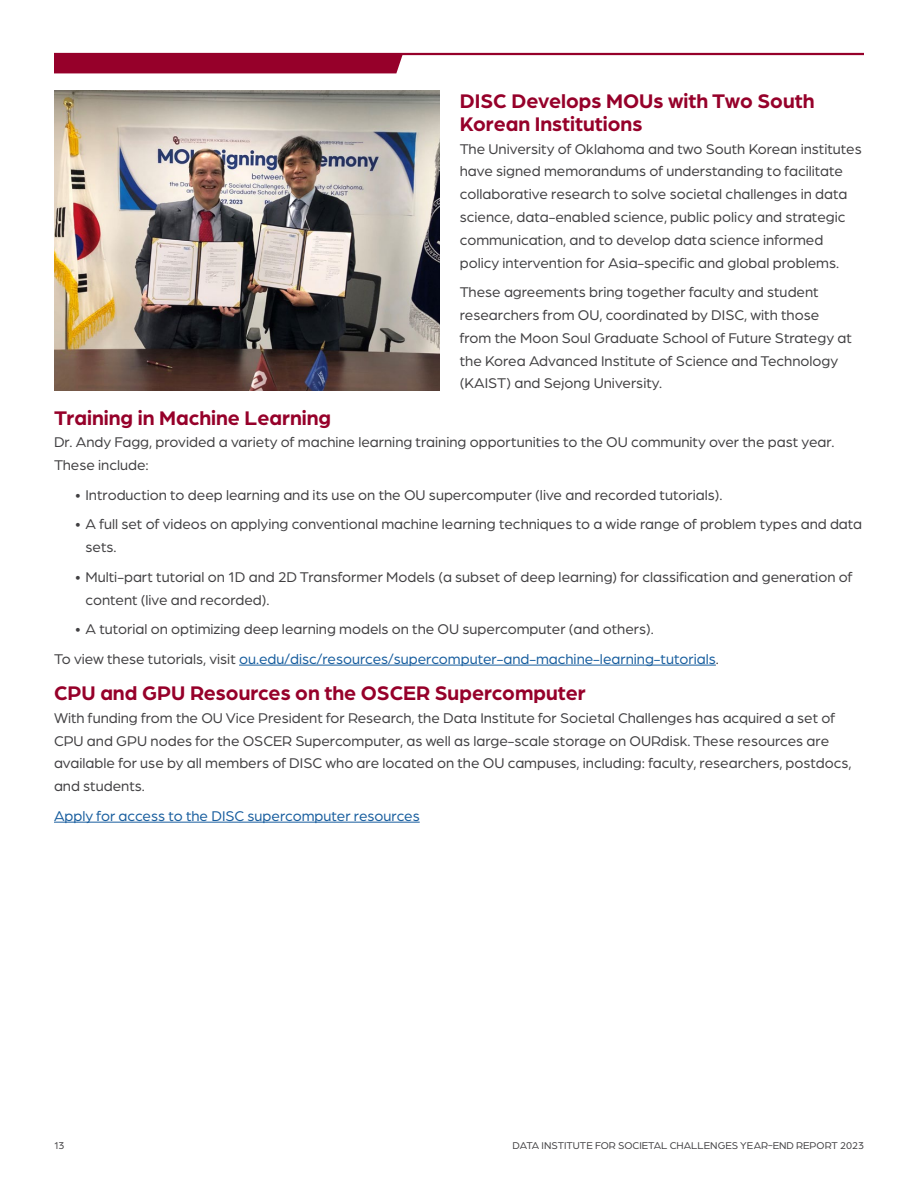
<style>
.page{position:relative;width:918px;height:1188px;background:#fff}
.page>*{position:absolute;margin:0;border:0;box-sizing:border-box;transform-origin:0 0}
.t1{font:700 21px/22.8px "Arboria";color:#96002a}
.Body{font:15px/22.8px "Arboria";color:#414042}
.Body-2{font:15px "Arboria";color:#175d9e}
.t2{font:10.5px "Arboria";color:#414042}
.s1{color:#414042}
</style>
<div class="page">
<div style="left:54px;top:55px;width:349px;height:18px;background:#96002a"></div>
<hr style="left:54px;top:53px;width:810px;height:2px;background:#96002a">
<hr style="left:239px;top:665px;width:477px;height:1px;background:#175d9e">
<hr style="left:54px;top:822px;width:366px;height:1px;background:#175d9e">
<img style="left:54px;top:91px;width:386px;height:300px">
<h3 class="t1" style="left:460px;top:88px;width:356px">DISC Develops MOUs with Two South<br>Korean Institutions</h3>
<p class="Body" style="left:460px;top:137px;width:404px">The University of Oklahoma and two South Korean institutes have signed memorandums of understanding to facilitate collaborative research to solve societal challenges in data science, data-enabled science, public policy and strategic communication, and to develop data science informed policy intervention for Asia-specific and global problems.</p>
<p class="Body" style="left:460px;top:280px;width:394px">These agreements bring together faculty and student researchers from OU, coordinated by DISC, with those from the Moon Soul Graduate School of Future Strategy at the Korea Advanced Institute of Science and Technology (KAIST) and Sejong University.</p>
<h3 class="t1" style="left:54px;top:405px;width:279px">Training in Machine Learning</h3>
<p class="Body" style="left:54px;top:430px;width:782px">Dr. Andy Fagg, provided a variety of machine learning training opportunities to the OU community over the past year.<br>These include:</p>
<p class="Body" style="left:75px;top:483px;width:649px">• Introduction to deep learning and its use on the OU supercomputer (live and recorded tutorials).</p>
<p class="Body" style="left:86px;top:512px;width:778px;text-indent:-10px">• A full set of videos on applying conventional machine learning techniques to a wide range of problem types and data sets.</p>
<p class="Body" style="left:86px;top:565px;width:768px;text-indent:-10px">• Multi-part tutorial on 1D and 2D Transformer Models (a subset of deep learning) for classification and generation of content (live and recorded).</p>
<p class="Body" style="left:75px;top:617px;width:580px">• A tutorial on optimizing deep learning models on the OU supercomputer (and others).</p>
<p class="Body-2" style="left:54px;top:649px;width:666px"><span class="s1">To view these tutorials, visit</span> ou.edu/disc/resources/supercomputer-and-machine-learning-tutorials<span class="s1">.</span></p>
<h3 class="t1" style="left:54px;top:680px;width:533px">CPU and GPU Resources on the OSCER Supercomputer</h3>
<p class="Body" style="left:54px;top:706px;width:799px">With funding from the OU Vice President for Research, the Data Institute for Societal Challenges has acquired a set of CPU and GPU nodes for the OSCER Supercomputer, as well as large-scale storage on OURdisk. These resources are available for use by all members of DISC who are located on the OU campuses, including: faculty, researchers, postdocs, and students.</p>
<p class="Body-2" style="left:54px;top:806px;width:367px">Apply for access to the DISC supercomputer resources</p>
<p class="t2" style="left:54px;top:1139px;width:12px">13</p>
<p class="t2" style="left:513px;top:1139px;width:353px">DATA INSTITUTE FOR SOCIETAL CHALLENGES YEAR-END REPORT 2023</p>
</div>
